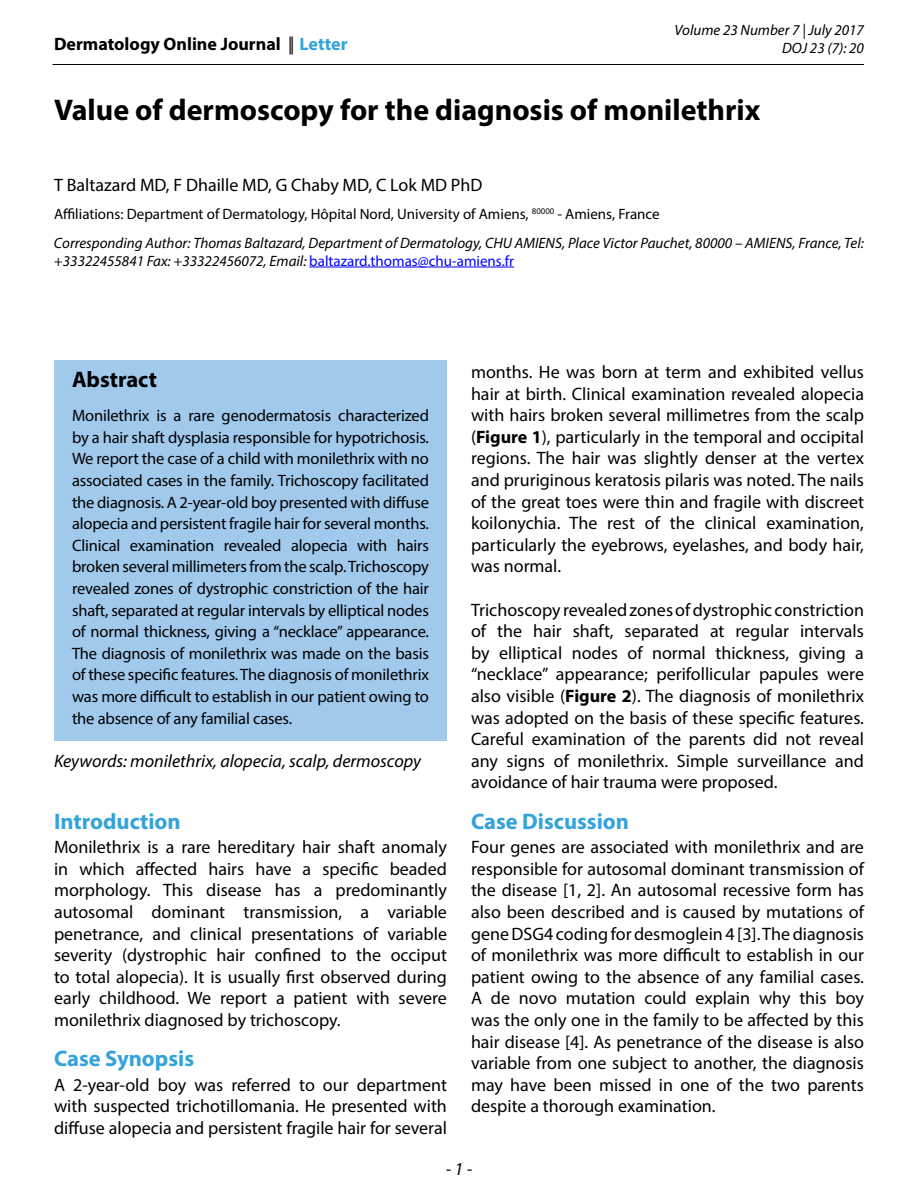
<style>
.page{position:relative;width:918px;height:1188px;background:#fff}
.page>*{position:absolute;margin:0;border:0;box-sizing:border-box;transform-origin:0 0}
.t1{font:700 30px "Myriad Pro";color:#000}
.t2{font:700 22.5px "Myriad Pro";color:#33a3dc}
.t3{font:700 22.5px "Myriad Pro";color:#000}
.t4{font:18px/21.6px "Myriad Pro";color:#000;text-align:justify}
.t5{font:italic 18px "Myriad Pro";color:#000}
.t6{font:700 18px "Myriad Pro";color:#000}
.t7{font:16.5px/21.6px "Myriad Pro";letter-spacing:-.01em;color:#000;text-align:justify}
.t8{font:italic 15px/18px "Myriad Pro";color:#000;text-align:right}
.s1{font-weight:400}
.s2{color:#33a3dc}
.s3{font-style:normal}
.s4{font-style:normal;color:#00f}
.s5{font-weight:700}
</style>
<div class="page">
<hr style="left:52px;top:64px;width:812px;height:1px;background:#000">
<hr style="left:309px;top:267px;width:205px;height:1px;background:#00f">
<div style="left:54px;top:360px;width:393px;height:381px;background:#a0c9ec"></div>
<p class="t6" style="left:54px;top:32px;width:295px">Dermatology Online Journal <span class="s1">||</span> <span class="s2">Letter</span></p>
<p class="t8" style="left:675px;top:20px;width:191px">Volume 23 Number 7 | July 2017<br>DOJ 23 (7): 20</p>
<h1 class="t1" style="left:54px;top:90px;width:708px">Value of dermoscopy for the diagnosis of monilethrix</h1>
<p class="t4" style="left:54px;top:173px;width:430px">T Baltazard MD, F Dhaille MD, G Chaby MD, C Lok MD PhD</p>
<p class="t8" style="left:54px;top:199px;width:811px;line-height:28.5px;text-align:left"><span class="s3">Affiliations: Department of Dermatology, Hôpital Nord, University of Amiens,</span> <sup>80000</sup> <span class="s3">- Amiens, France<br></span>Corresponding Author: Thomas Baltazard, Department of Dermatology, CHU AMIENS, Place Victor Pauchet, 80000 – AMIENS, France, Tel:</p>
<p class="t8" style="left:54px;top:251px;width:462px">+33322455841 Fax: +33322456072, Email: <span class="s4">baltazard.thomas@chu-amiens.fr</span></p>
<p class="t3" style="left:72px;top:365px;width:87px">Abstract</p>
<p class="t7" style="left:72px;top:405px;width:359px">Monilethrix is a rare genodermatosis characterized by a hair shaft dysplasia responsible for hypotrichosis.<br>We report the case of a child with monilethrix with no associated cases in the family. Trichoscopy facilitated the diagnosis. A 2-year-old boy presented with diffuse alopecia and persistent fragile hair for several months.<br>Clinical examination revealed alopecia with hairs broken several millimeters from the scalp. Trichoscopy revealed zones of dystrophic constriction of the hair shaft, separated at regular intervals by elliptical nodes of normal thickness, giving a “necklace” appearance.<br>The diagnosis of monilethrix was made on the basis of these specific features. The diagnosis of monilethrix was more difficult to establish in our patient owing to the absence of any familial cases.</p>
<p class="t5" style="left:54px;top:750px;width:368px">Keywords: monilethrix, alopecia, scalp, dermoscopy</p>
<p class="t2" style="left:54px;top:806px;width:128px">Introduction</p>
<p class="t4" style="left:54px;top:836px;width:395px">Monilethrix is a rare hereditary hair shaft anomaly in which affected hairs have a specific beaded morphology. This disease has a predominantly autosomal dominant transmission, a variable penetrance, and clinical presentations of variable severity (dystrophic hair confined to the occiput to total alopecia). It is usually first observed during early childhood. We report a patient with severe monilethrix diagnosed by trichoscopy.</p>
<p class="t2" style="left:54px;top:1044px;width:142px">Case Synopsis</p>
<p class="t4" style="left:54px;top:1074px;width:395px">A 2-year-old boy was referred to our department with suspected trichotillomania. He presented with diffuse alopecia and persistent fragile hair for several</p>
<p class="t4" style="left:471px;top:361px;width:395px">months. He was born at term and exhibited vellus hair at birth. Clinical examination revealed alopecia with hairs broken several millimetres from the scalp (<span class="s5">Figure 1</span>), particularly in the temporal and occipital regions. The hair was slightly denser at the vertex and pruriginous keratosis pilaris was noted. The nails of the great toes were thin and fragile with discreet koilonychia. The rest of the clinical examination, particularly the eyebrows, eyelashes, and body hair, was normal.</p>
<p class="t4" style="left:471px;top:598px;width:395px">Trichoscopy revealed zones of dystrophic constriction of the hair shaft, separated at regular intervals by elliptical nodes of normal thickness, giving a “necklace” appearance; perifollicular papules were also visible (<span class="s5">Figure 2</span>). The diagnosis of monilethrix was adopted on the basis of these specific features.<br>Careful examination of the parents did not reveal any signs of monilethrix. Simple surveillance and avoidance of hair trauma were proposed.</p>
<p class="t2" style="left:471px;top:806px;width:160px">Case Discussion</p>
<p class="t4" style="left:471px;top:836px;width:395px">Four genes are associated with monilethrix and are responsible for autosomal dominant transmission of the disease [1, 2]. An autosomal recessive form has also been described and is caused by mutations of gene DSG4 coding for desmoglein 4 [3]. The diagnosis of monilethrix was more difficult to establish in our patient owing to the absence of any familial cases.<br>A de novo mutation could explain why this boy was the only one in the family to be affected by this hair disease [4]. As penetrance of the disease is also variable from one subject to another, the diagnosis may have been missed in one of the two parents despite a thorough examination.</p>
<p class="t5" style="left:446px;top:1157px;width:28px">- 1 -</p>
</div>
